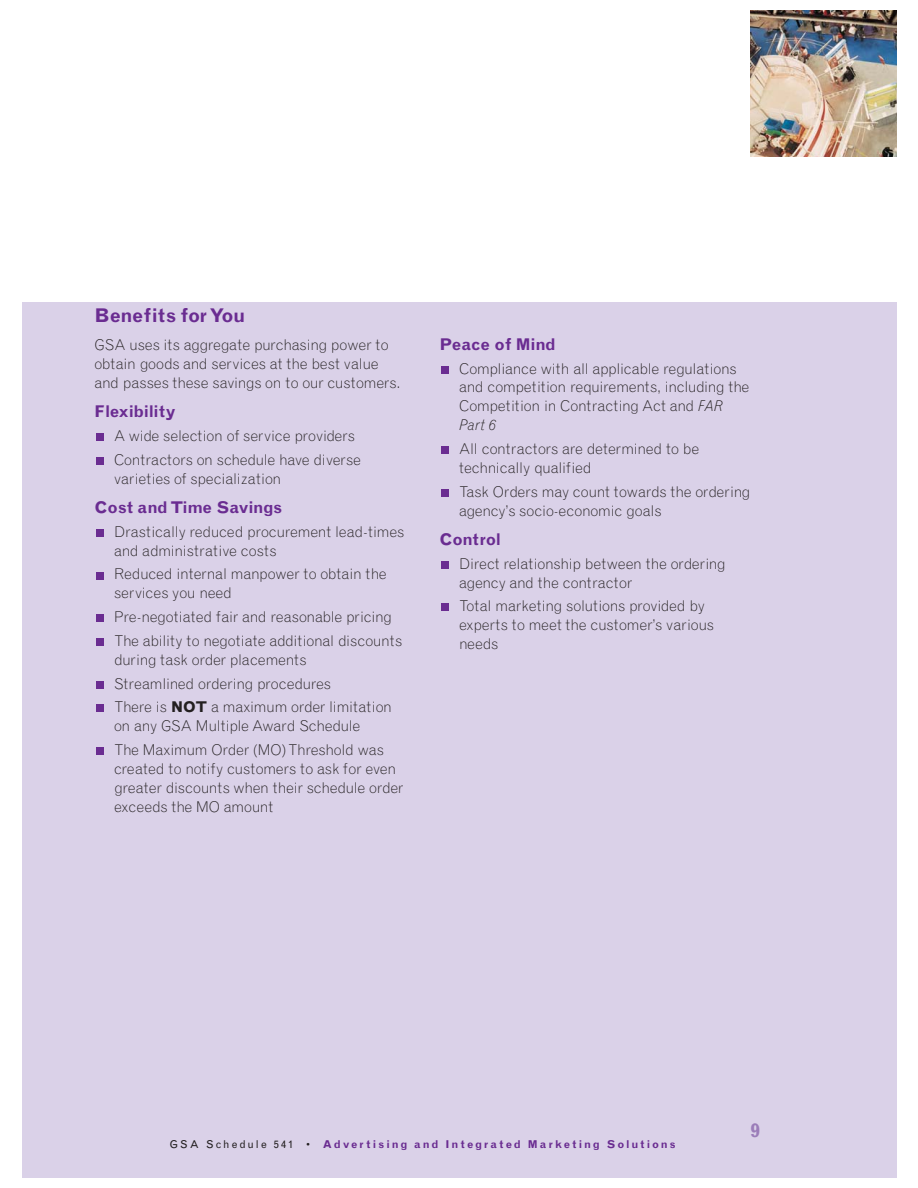
<style>
.page{position:relative;width:918px;height:1188px;background:#fff}
.page>*{position:absolute;margin:0;border:0;box-sizing:border-box;transform-origin:0 0}
.t1{font:700 18.9px "Grotesque";letter-spacing:-.015em;color:#6a2c91}
.t2{font:700 18.9px "Grotesque";color:#9b7db9}
.t3{font:700 16.2px "Grotesque";letter-spacing:-.015em;color:#6a2c91}
.t4{font:300 14.85px/18.9px "Grotesque";letter-spacing:-.015em;color:#231f20}
.t5{font:700 10.8px "Grotesque";letter-spacing:.19em;color:#6a2c91}
.s1{font-weight:700}
.s2{font-style:italic}
.s3{font-weight:400;color:#231f20}
.s4{font-weight:300;color:#231f20}
</style>
<div class="page">
<div style="left:22px;top:302px;width:874px;height:875px;background:#dad1e8"></div>
<div style="left:441px;top:603px;width:8px;height:8px;background:#6a2c91"></div>
<div style="left:441px;top:561px;width:8px;height:8px;background:#6a2c91"></div>
<div style="left:441px;top:489px;width:8px;height:8px;background:#6a2c91"></div>
<div style="left:441px;top:446px;width:8px;height:8px;background:#6a2c91"></div>
<div style="left:441px;top:366px;width:8px;height:8px;background:#6a2c91"></div>
<div style="left:96px;top:747px;width:8px;height:8px;background:#6a2c91"></div>
<div style="left:96px;top:705px;width:8px;height:7px;background:#6a2c91"></div>
<div style="left:96px;top:681px;width:8px;height:8px;background:#6a2c91"></div>
<div style="left:96px;top:638px;width:8px;height:8px;background:#6a2c91"></div>
<div style="left:96px;top:614px;width:8px;height:8px;background:#6a2c91"></div>
<div style="left:96px;top:572px;width:8px;height:7px;background:#6a2c91"></div>
<div style="left:96px;top:529px;width:8px;height:8px;background:#6a2c91"></div>
<div style="left:96px;top:457px;width:8px;height:8px;background:#6a2c91"></div>
<div style="left:96px;top:433px;width:8px;height:8px;background:#6a2c91"></div>
<img style="left:751px;top:11px;width:145px;height:145px">
<p class="t1" style="left:95px;top:308px;width:152px">Benefits for You</p>
<p class="t4" style="left:95px;top:337px;width:307px">GSA uses its aggregate purchasing power to obtain goods and services at the best value and passes these savings on to our customers.</p>
<p class="t3" style="left:95px;top:406px;width:83px">Flexibility</p>
<p class="t4" style="left:114px;top:425px;width:249px;line-height:23.7px">A wide selection of service providers<br>Contractors on schedule have diverse</p>
<p class="t4" style="left:114px;top:470px;width:169px">varieties of specialization</p>
<p class="t3" style="left:95px;top:501px;width:189px">Cost and Time Savings</p>
<p class="t4" style="left:114px;top:523px;width:292px">Drastically reduced procurement lead-times and administrative costs</p>
<p class="t4" style="left:114px;top:566px;width:274px">Reduced internal manpower to obtain the services you need</p>
<p class="t4" style="left:114px;top:606px;width:290px;line-height:23.7px">Pre-negotiated fair and reasonable pricing<br>The ability to negotiate additional discounts</p>
<p class="t4" style="left:114px;top:649px;width:280px;line-height:23.7px">during task order placements<br>Streamlined ordering procedures<br>There is <span class="s1">NOT</span> a maximum order limitation</p>
<p class="t4" style="left:114px;top:715px;width:271px;line-height:23.7px">on any GSA Multiple Award Schedule<br>The Maximum Order (MO) Threshold was</p>
<p class="t4" style="left:114px;top:760px;width:291px">created to notify customers to ask for even greater discounts when their schedule order exceeds the MO amount</p>
<p class="t3" style="left:440px;top:338px;width:118px">Peace of Mind</p>
<p class="t4" style="left:459px;top:360px;width:292px">Compliance with all applicable regulations and competition requirements, including the Competition in Contracting Act and <span class="s2">FAR Part 6</span></p>
<p class="t4" style="left:459px;top:441px;width:242px">All contractors are determined to be technically qualified</p>
<p class="t4" style="left:459px;top:483px;width:293px">Task Orders may count towards the ordering agency’s socio-economic goals</p>
<p class="t3" style="left:440px;top:533px;width:63px">Control</p>
<p class="t4" style="left:459px;top:555px;width:268px">Direct relationship between the ordering agency and the contractor</p>
<p class="t4" style="left:459px;top:598px;width:256px">Total marketing solutions provided by experts to meet the customer’s various needs</p>
<p class="t2" style="left:751px;top:1123px;width:11px">9</p>
<p class="t5" style="left:170px;top:1140px;width:508px"><span class="s3">GSA Schedule 541</span> <span class="s4">•</span> Advertising and Integrated Marketing Solutions</p>
</div>
